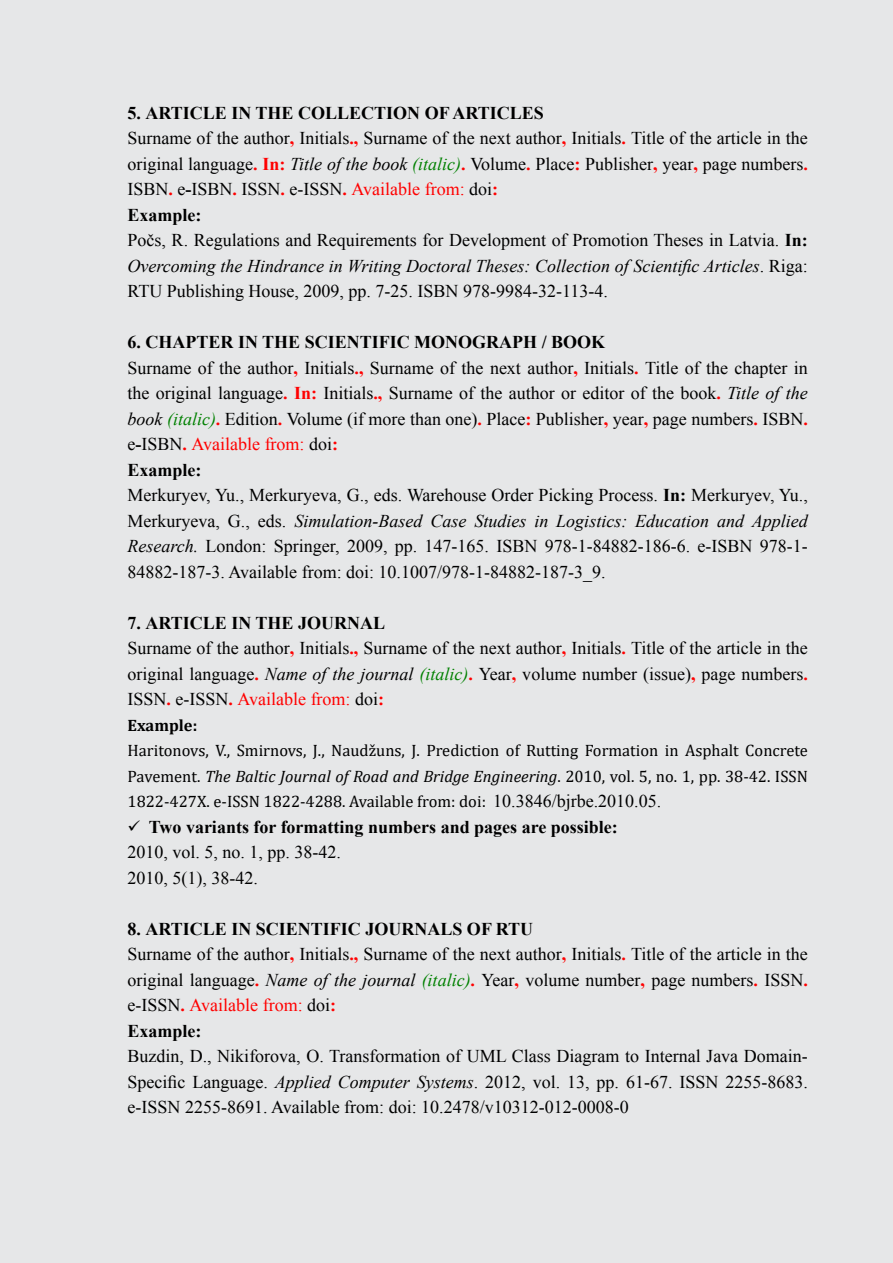
<style>
.page{position:relative;width:893px;height:1263px;background:#e6e7e8}
.page>*{position:absolute;margin:0;border:0;box-sizing:border-box;transform-origin:0 0}
.t1{font:18px/25.5px "Times New Roman";color:#000}
.t2{font:700 18px/25.5px "Times New Roman";color:#000}
.t3{font:16.5px/25.5px "Cambria";color:#000;text-align:justify}
.t4{font:700 16.5px "Cambria";color:#000}
.s1{font-weight:700}
.s2{font-weight:700;color:#f00}
.s3{font-style:italic}
.s4{font-style:italic;color:#008000}
.s5{color:#f00}
.s6{font-family:"Times New Roman";font-size:18px}
.s7{font-weight:400}
</style>
<div class="page">
<p class="t1" style="left:128px;top:100px;width:682px"><span class="s1">5. ARTICLE IN THE COLLECTION OF ARTICLES<br></span>Surname of the author<span class="s2">,</span> Initials<span class="s2">.,</span> Surname of the next author<span class="s2">,</span> Initials<span class="s2">.</span> Title of the article in the original language<span class="s2">. In:</span> <span class="s3">Title of the book</span> <span class="s4">(italic)</span><span class="s2">.</span> Volume<span class="s2">.</span> Place<span class="s2">:</span> Publisher<span class="s2">,</span> year<span class="s2">,</span> page numbers<span class="s2">.<br></span>ISBN<span class="s2">.</span> e<span class="s1">-</span>ISBN<span class="s2">.</span> ISSN<span class="s2">.</span> e-ISSN<span class="s2">.</span> <span class="s5">Available from:</span> doi<span class="s2">:<br></span><span class="s1">Example:<br></span>Počs, R. Regulations and Requirements for Development of Promotion Theses in Latvia. <span class="s1">In:<br></span><span class="s3">Overcoming the Hindrance in Writing Doctoral Theses: Collection of Scientific Articles</span>. Riga:<br>RTU Publishing House, 2009, pp. 7-25. ISBN 978-9984-32-113-4.</p>
<p class="t1" style="left:128px;top:329px;width:682px"><span class="s1">6. CHAPTER IN THE SCIENTIFIC MONOGRAPH / BOOK<br></span>Surname of the author<span class="s2">,</span> Initials<span class="s2">.,</span> Surname of the next author<span class="s2">,</span> Initials<span class="s2">.</span> Title of the chapter in the original language<span class="s2">. In:</span> Initials<span class="s2">.,</span> Surname of the author or editor of the book<span class="s2">.</span> <span class="s3">Title of the book</span> <span class="s4">(italic)</span><span class="s2">.</span> Edition<span class="s2">.</span> Volume (if more than one)<span class="s2">.</span> Place<span class="s2">:</span> Publisher<span class="s2">,</span> year<span class="s2">,</span> page numbers<span class="s2">.</span> ISBN<span class="s2">. </span>e<span class="s1">-</span>ISBN<span class="s2">.</span> <span class="s5">Available from:</span> doi<span class="s2">:<br></span><span class="s1">Example:<br></span>Merkuryev, Yu., Merkuryeva, G., eds. Warehouse Order Picking Process. <span class="s1">In:</span> Merkuryev, Yu., Merkuryeva, G., eds. <span class="s3">Simulation-Based Case Studies in Logistics: Education and Applied Research.</span> London: Springer, 2009, pp. 147-165. ISBN 978-1-84882-186-6. e-ISBN 978-1- 84882-187-3. Available from: doi: 10.1007/978-1-84882-187-3_9.</p>
<p class="t1" style="left:127px;top:610px;width:682px"><span class="s1">7. ARTICLE IN THE JOURNAL<br></span>Surname of the author<span class="s2">,</span> Initials<span class="s2">.,</span> Surname of the next author<span class="s2">,</span> Initials<span class="s2">.</span> Title of the article in the original language<span class="s2">.</span> <span class="s3">Name of the journal</span> <span class="s4">(italic)</span><span class="s2">.</span> Year<span class="s2">,</span> volume number (issue)<span class="s2">,</span> page numbers<span class="s2">.<br></span>ISSN<span class="s2">.</span> e-ISSN<span class="s2">.</span> <span class="s5">Available from:</span> doi<span class="s2">:</span></p>
<p class="t4" style="left:128px;top:714px;width:71px">Example:</p>
<p class="t3" style="left:128px;top:738px;width:682px">Haritonovs, V., Smirnovs, J., Naudžuns, J. Prediction of Rutting Formation in Asphalt Concrete Pavement. <span class="s3">The Baltic Journal of Road and Bridge Engineering</span>. 2010, vol. 5, no. 1, pp. 38-42. ISSN 1822-427X. e-ISSN 1822-4288. Available from: doi: <span class="s6">10.3846/bjrbe.2010.05.</span></p>
<p class="t2" style="left:128px;top:813px;width:492px">✓ Two variants for formatting numbers and pages are possible:<br><span class="s7">2010, vol. 5, no. 1, pp. 38-42.<br>2010, 5(1), 38-42.</span></p>
<p class="t1" style="left:128px;top:916px;width:682px"><span class="s1">8. ARTICLE IN SCIENTIFIC JOURNALS OF RTU<br></span>Surname of the author<span class="s2">,</span> Initials<span class="s2">.,</span> Surname of the next author<span class="s2">,</span> Initials<span class="s2">.</span> Title of the article in the original language<span class="s2">.</span> <span class="s3">Name of the journal</span> <span class="s4">(italic)</span><span class="s2">.</span> Year<span class="s2">,</span> volume number<span class="s2">,</span> page numbers<span class="s2">.</span> ISSN<span class="s2">. </span>e-ISSN<span class="s2">.</span> <span class="s5">Available from:</span> doi<span class="s2">:<br></span><span class="s1">Example:</span></p>
<p class="t1" style="left:128px;top:1043px;width:682px;text-align:justify">Buzdin, D., Nikiforova, O. Transformation of UML Class Diagram to Internal Java Domain-Specific Language. <span class="s3">Applied Computer Systems</span>. 2012, vol. 13, pp. 61-67. ISSN 2255-8683. e-ISSN 2255-8691. Available from: doi: 10.2478/v10312-012-0008-0</p>
</div>
